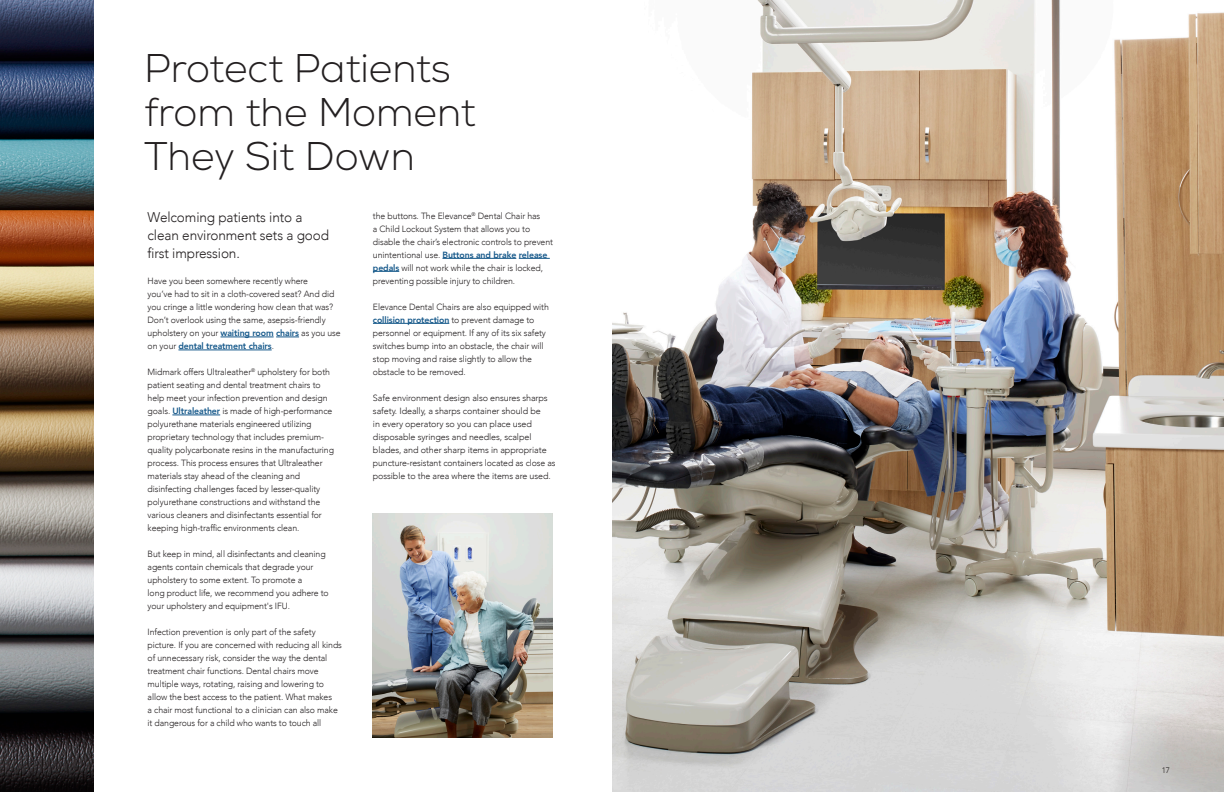
<style>
.page{position:relative;width:1224px;height:792px;background:#fff}
.page>*{position:absolute;margin:0;border:0;box-sizing:border-box;transform-origin:0 0}
.Headline_Style_3{font:300 40px/44px "Nexa";color:#231f20}
.Body_Style_4{font:300 14px/18px "Avenir";letter-spacing:-.01em;color:#231f20}
.Body_Style_4-2{font:300 9px/13px "Avenir";letter-spacing:-.01em;color:#231f20}
.t1{font:300 8px "Avenir";color:#231f20}
.s1{font-weight:800;color:#15588a}
</style>
<div class="page">
<hr style="left:221px;top:337px;width:53px;height:1px;background:#15588a">
<svg style="left:276px;top:337px;width:23px;height:1px"></svg>
<hr style="left:178px;top:350px;width:94px;height:1px;background:#15588a">
<hr style="left:172px;top:415px;width:48px;height:1px;background:#15588a">
<hr style="left:442px;top:258px;width:74px;height:1px;background:#15588a">
<hr style="left:519px;top:258px;width:31px;height:1px;background:#15588a">
<svg style="left:373px;top:271px;width:26px;height:1px"></svg>
<hr style="left:373px;top:323px;width:76px;height:1px;background:#15588a">
<img style="left:373px;top:513px;width:180px;height:225px">
<img style="left:0;top:0;width:94px;height:792px">
<img style="left:612px;top:0;width:612px;height:792px">
<p class="Headline_Style_3" style="left:144px;top:47px;width:333px">Protect Patients from the Moment<br>They Sit Down</p>
<p class="Body_Style_4" style="left:148px;top:208px;width:183px">Welcoming patients into a clean environment sets a good first impression.</p>
<p class="Body_Style_4-2" style="left:148px;top:275px;width:195px">Have you been somewhere recently where<br>you’ve had to sit in a cloth-covered seat? And did you cringe a little wondering how clean that was?<br>Don’t overlook using the same, asepsis-friendly upholstery on your <span class="s1">waiting room chairs</span> as you use on your <span class="s1">dental treatment chairs</span>.</p>
<p class="Body_Style_4-2" style="left:148px;top:366px;width:188px">Midmark offers Ultraleather<sup>®</sup> upholstery for both patient seating and dental treatment chairs to help meet your infection prevention and design goals. <span class="s1">Ultraleather</span> is made of high-performance polyurethane materials engineered utilizing proprietary technology that includes premium&shy;quality polycarbonate resins in the manufacturing process. This process ensures that Ultraleather materials stay ahead of the cleaning and disinfecting challenges faced by lesser-quality polyurethane constructions and withstand the various cleaners and disinfectants essential for keeping high-traffic environments clean.</p>
<p class="Body_Style_4-2" style="left:148px;top:548px;width:183px">But keep in mind, all disinfectants and cleaning agents contain chemicals that degrade your upholstery to some extent. To promote a<br>long product life, we recommend you adhere to your upholstery and equipment's IFU.</p>
<p class="Body_Style_4-2" style="left:148px;top:626px;width:196px">Infection prevention is only part of the safety picture. If you are concerned with reducing all kinds of unnecessary risk, consider the way the dental treatment chair functions. Dental chairs move multiple ways, rotating, raising and lowering to allow the best access to the patient. What makes<br>a chair most functional to a clinician can also make it dangerous for a child who wants to touch all</p>
<p class="Body_Style_4-2" style="left:373px;top:209px;width:182px">the buttons. The Elevance<sup>®</sup> Dental Chair has<br>a Child Lockout System that allows you to disable the chair’s electronic controls to prevent unintentional use. <span class="s1">Buttons and brake release pedals</span> will not work while the chair is locked, preventing possible injury to children.</p>
<p class="Body_Style_4-2" style="left:373px;top:300px;width:178px">Elevance Dental Chairs are also equipped with <span class="s1">collision protection</span> to prevent damage to personnel or equipment. If any of its six safety switches bump into an obstacle, the chair will stop moving and raise slightly to allow the obstacle to be removed.</p>
<p class="Body_Style_4-2" style="left:373px;top:391px;width:184px">Safe environment design also ensures sharps safety. Ideally, a sharps container should be<br>in every operatory so you can place used disposable syringes and needles, scalpel blades, and other sharp items in appropriate puncture-resistant containers located as close as possible to the area where the items are used.</p>
<p class="t1" style="left:1162px;top:766px;width:10px">17</p>
</div>
